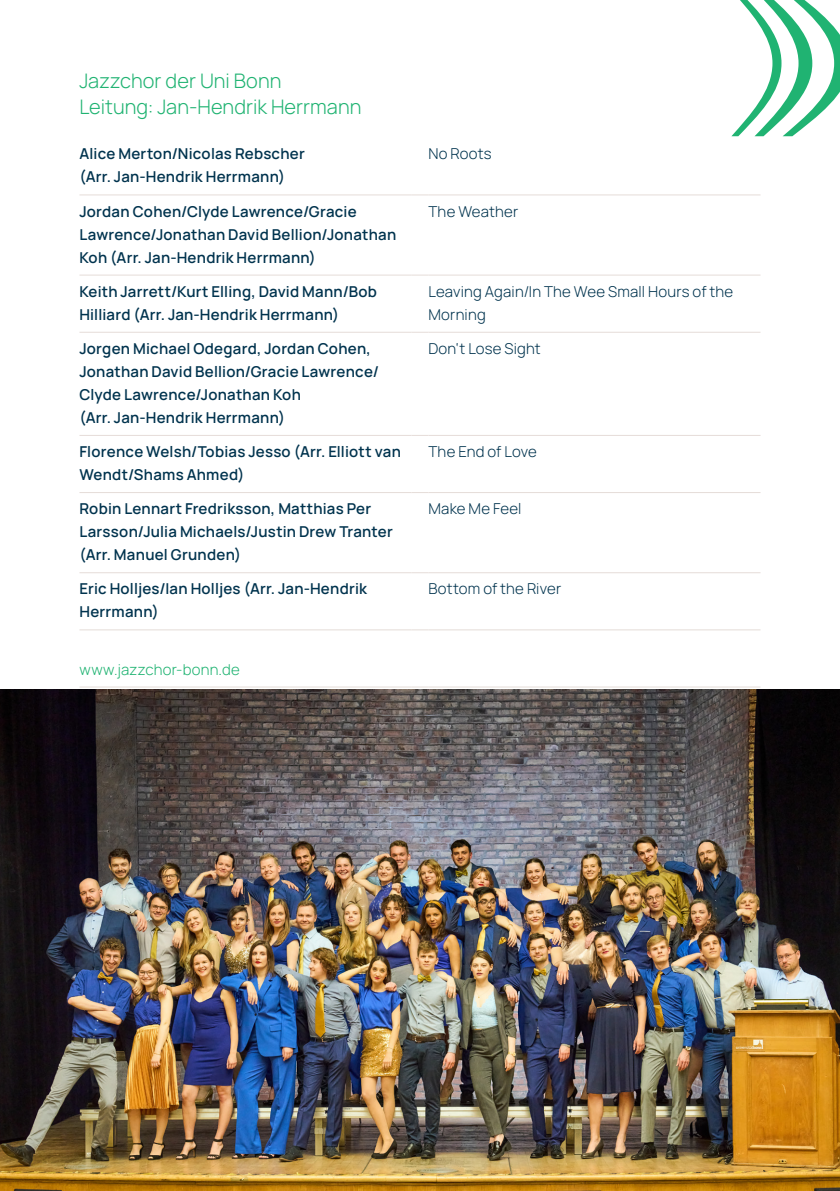
<style>
.page{position:relative;width:840px;height:1191px;background:#fff}
.page>*{position:absolute;margin:0;border:0;box-sizing:border-box;transform-origin:0 0}
.Leitung{font:300 20px "Manrope";letter-spacing:.005em;color:#20b372}
.Komponist{font:600 15px/23px "Manrope";letter-spacing:.015em;color:#00334e}
.Lebensdaten{font:600 15px/23px "Manrope";letter-spacing:.015em;color:#00334e}
.Titel{font:300 15px/23px "Manrope";letter-spacing:.015em;color:#00334e}
.Verlag{font:300 15px "Manrope";letter-spacing:.01em;color:#00334e}
.Komponist-2{font:300 15px "Manrope";letter-spacing:.015em;color:#20b372}
</style>
<div class="page">
<svg style="left:731px;top:0;width:108px;height:136px"></svg>
<hr style="left:79px;top:195px;width:332px;height:1px;background:#e5dcd8">
<svg style="left:411px;top:195px;width:17px;height:1px"></svg>
<hr style="left:428px;top:195px;width:332px;height:1px;background:#e5dcd8">
<hr style="left:79px;top:275px;width:332px;height:1px;background:#e5dcd8">
<svg style="left:411px;top:275px;width:17px;height:1px"></svg>
<hr style="left:428px;top:275px;width:332px;height:1px;background:#e5dcd8">
<hr style="left:79px;top:332px;width:332px;height:1px;background:#e5dcd8">
<svg style="left:411px;top:332px;width:17px;height:1px"></svg>
<hr style="left:428px;top:332px;width:332px;height:1px;background:#e5dcd8">
<hr style="left:79px;top:435px;width:332px;height:1px;background:#e5dcd8">
<svg style="left:411px;top:435px;width:17px;height:1px"></svg>
<hr style="left:428px;top:435px;width:332px;height:1px;background:#e5dcd8">
<hr style="left:79px;top:492px;width:332px;height:1px;background:#e5dcd8">
<svg style="left:411px;top:492px;width:17px;height:1px"></svg>
<hr style="left:428px;top:492px;width:332px;height:1px;background:#e5dcd8">
<hr style="left:79px;top:572px;width:332px;height:1px;background:#e5dcd8">
<svg style="left:411px;top:572px;width:17px;height:1px"></svg>
<hr style="left:428px;top:572px;width:332px;height:1px;background:#e5dcd8">
<hr style="left:79px;top:629px;width:332px;height:1px;background:#e5dcd8">
<svg style="left:411px;top:629px;width:17px;height:1px"></svg>
<hr style="left:428px;top:629px;width:332px;height:1px;background:#e5dcd8">
<hr style="left:79px;top:686px;width:332px;height:1px;background:#e5dcd8">
<svg style="left:411px;top:686px;width:17px;height:1px"></svg>
<hr style="left:428px;top:686px;width:332px;height:1px;background:#e5dcd8">
<img style="left:0;top:689px;width:839px;height:502px">
<p class="Leitung" style="left:79px;top:67px;width:203px">Jazzchor der Uni Bonn</p>
<p class="Leitung" style="left:79px;top:93px;width:283px">Leitung: Jan-Hendrik Herrmann</p>
<p class="Komponist" style="left:79px;top:142px;width:227px">Alice Merton/Nicolas Rebscher</p>
<p class="Komponist" style="left:79px;top:165px;width:207px">(Arr. Jan-Hendrik Herrmann)</p>
<p class="Titel" style="left:428px;top:142px;width:64px">No Roots</p>
<p class="Lebensdaten" style="left:79px;top:199px;width:318px">Jordan Cohen/Clyde Lawrence/Gracie<br>Lawrence/Jonathan David Bellion/Jonathan<br>Koh (Arr. Jan-Hendrik Herrmann)</p>
<p class="Titel" style="left:428px;top:199px;width:91px">The Weather</p>
<p class="Lebensdaten" style="left:79px;top:279px;width:299px">Keith Jarrett/Kurt Elling, David Mann/Bob<br>Hilliard (Arr. Jan-Hendrik Herrmann)</p>
<p class="Titel" style="left:428px;top:279px;width:306px">Leaving Again/In The Wee Small Hours of the<br>Morning</p>
<p class="Komponist" style="left:79px;top:336px;width:301px">Jorgen Michael Odegard, Jordan Cohen,<br>Jonathan David Bellion/Gracie Lawrence/<br>Clyde Lawrence/Jonathan Koh</p>
<p class="Komponist" style="left:79px;top:405px;width:207px">(Arr. Jan-Hendrik Herrmann)</p>
<p class="Titel" style="left:428px;top:336px;width:114px">Don‘t Lose Sight</p>
<p class="Lebensdaten" style="left:79px;top:439px;width:323px">Florence Welsh/Tobias Jesso (Arr. Elliott van<br>Wendt/Shams Ahmed)</p>
<p class="Titel" style="left:428px;top:439px;width:110px">The End of Love</p>
<p class="Komponist" style="left:79px;top:496px;width:315px">Robin Lennart Fredriksson, Matthias Per<br>Larsson/Julia Michaels/Justin Drew Tranter (Arr. Manuel Grunden)</p>
<p class="Verlag" style="left:428px;top:498px;width:94px">Make Me Feel</p>
<p class="Komponist" style="left:79px;top:577px;width:289px">Eric Holljes/Ian Holljes (Arr. Jan-Hendrik<br>Herrmann)</p>
<p class="Verlag" style="left:428px;top:578px;width:134px">Bottom of the River</p>
<p class="Komponist-2" style="left:79px;top:658px;width:162px">www.jazzchor-bonn.de</p>
</div>
